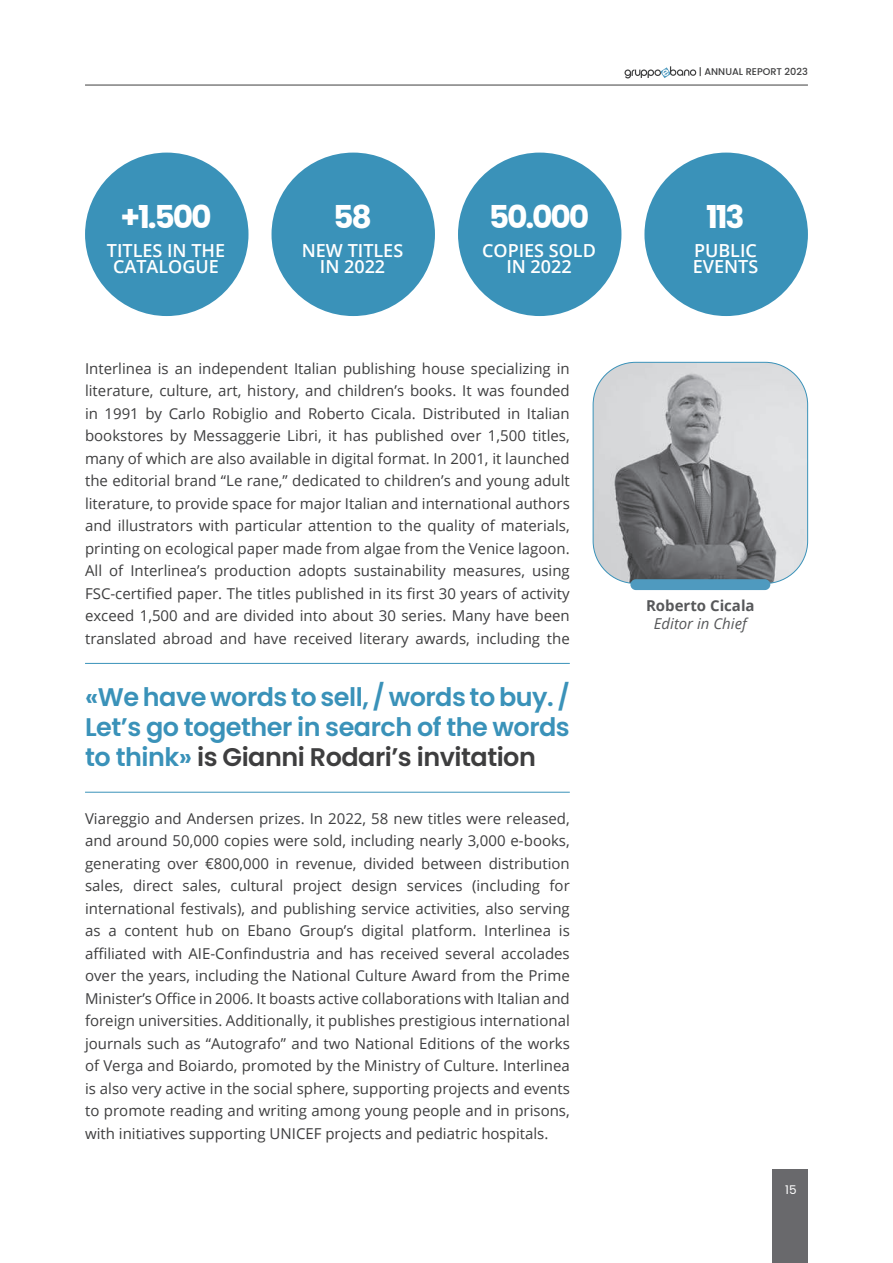
<style>
.page{position:relative;width:893px;height:1263px;background:#fff}
.page>*{position:absolute;margin:0;border:0;box-sizing:border-box;transform-origin:0 0}
.t1{font:700 31.5px "Poppins";letter-spacing:-.07em;color:#fff}
.t2{font:600 25.5px/30px "Poppins";letter-spacing:-.02em;color:#3a92b9;text-align:justify}
.t3{font:600 18px/16.5px "Open Sans";color:#fff;text-align:center}
.t4{font:15px/22.5px "Open Sans";color:#3e3e3f;text-align:justify}
.t5{font:700 15px "Open Sans";color:#57585a}
.t6{font:italic 15px "Open Sans";color:#57585a}
.t7{font:12px "Poppins";color:#fff}
.t8{font:500 9.75px "Poppins";color:#3e3e3f}
.s1{color:#3e3e3f}
</style>
<div class="page">
<div style="left:773px;top:1170px;width:35px;height:93px;background:#69696c"></div>
<svg style="left:624px;top:66px;width:72px;height:12px"></svg>
<hr style="left:85px;top:85px;width:723px;height:1px;background:#3e3e3f">
<div style="left:85px;top:153px;width:163px;height:163px;background:#3a92b9;border-radius:50%"></div>
<div style="left:272px;top:153px;width:163px;height:163px;background:#3a92b9;border-radius:50%"></div>
<div style="left:458px;top:153px;width:163px;height:163px;background:#3a92b9;border-radius:50%"></div>
<div style="left:644px;top:153px;width:164px;height:163px;background:#3a92b9;border-radius:50%"></div>
<img style="left:593px;top:362px;width:215px;height:221px">
<div style="left:630px;top:579px;width:140px;height:11px;background:#4f9abf;border-radius:5px"></div>
<hr style="left:85px;top:663px;width:485px;height:1px;background:#3a92b9">
<hr style="left:85px;top:792px;width:485px;height:1px;background:#3a92b9">
<h1 class="t1" style="left:121px;top:199px;width:93px">+1.500</h1>
<p class="t3" style="left:107px;top:242px;width:120px">TITLES IN THE<br>CATALOGUE</p>
<h1 class="t1" style="left:333px;top:199px;width:40px">58</h1>
<p class="t3" style="left:302px;top:242px;width:103px">NEW TITLES<br>IN 2022</p>
<h1 class="t1" style="left:489px;top:199px;width:102px">50.000</h1>
<p class="t3" style="left:482px;top:242px;width:115px">COPIES SOLD<br>IN 2022</p>
<p class="t4" style="left:85px;top:357px;width:486px">Interlinea is an independent Italian publishing house specializing in literature, culture, art, history, and children’s books. It was founded in 1991 by Carlo Robiglio and Roberto Cicala. Distributed in Italian bookstores by Messaggerie Libri, it has published over 1,500 titles, many of which are also available in digital format. In 2001, it launched the editorial brand “Le rane,” dedicated to children’s and young adult literature, to provide space for major Italian and international authors and illustrators with particular attention to the quality of materials, printing on ecological paper made from algae from the Venice lagoon.<br>All of Interlinea’s production adopts sustainability measures, using FSC-certified paper. The titles published in its first 30 years of activity exceed 1,500 and are divided into about 30 series. Many have been translated abroad and have received literary awards, including the</p>
<h2 class="t2" style="left:85px;top:682px;width:486px">«We have words to sell, / words to buy. / Let’s go together in search of the words to think» <span class="s1">is Gianni Rodari’s invitation</span></h2>
<p class="t4" style="left:85px;top:807px;width:486px">Viareggio and Andersen prizes. In 2022, 58 new titles were released, and around 50,000 copies were sold, including nearly 3,000 e-books, generating over €800,000 in revenue, divided between distribution sales, direct sales, cultural project design services (including for international festivals), and publishing service activities, also serving as a content hub on Ebano Group’s digital platform. Interlinea is affiliated with AIE-Confindustria and has received several accolades over the years, including the National Culture Award from the Prime Minister’s Office in 2006. It boasts active collaborations with Italian and foreign universities. Additionally, it publishes prestigious international journals such as “Autografo” and two National Editions of the works of Verga and Boiardo, promoted by the Ministry of Culture. Interlinea is also very active in the social sphere, supporting projects and events to promote reading and writing among young people and in prisons, with initiatives supporting UNICEF projects and pediatric hospitals.</p>
<p class="t8" style="left:699px;top:66px;width:111px">| ANNUAL REPORT 2023</p>
<h1 class="t1" style="left:706px;top:199px;width:40px">113</h1>
<p class="t3" style="left:693px;top:242px;width:67px;text-align:left">PUBLIC<br>EVENTS</p>
<p class="t5" style="left:646px;top:595px;width:110px">Roberto Cicala</p>
<p class="t6" style="left:654px;top:614px;width:94px">Editor in Chief</p>
<p class="t7" style="left:785px;top:1182px;width:13px">15</p>
</div>
